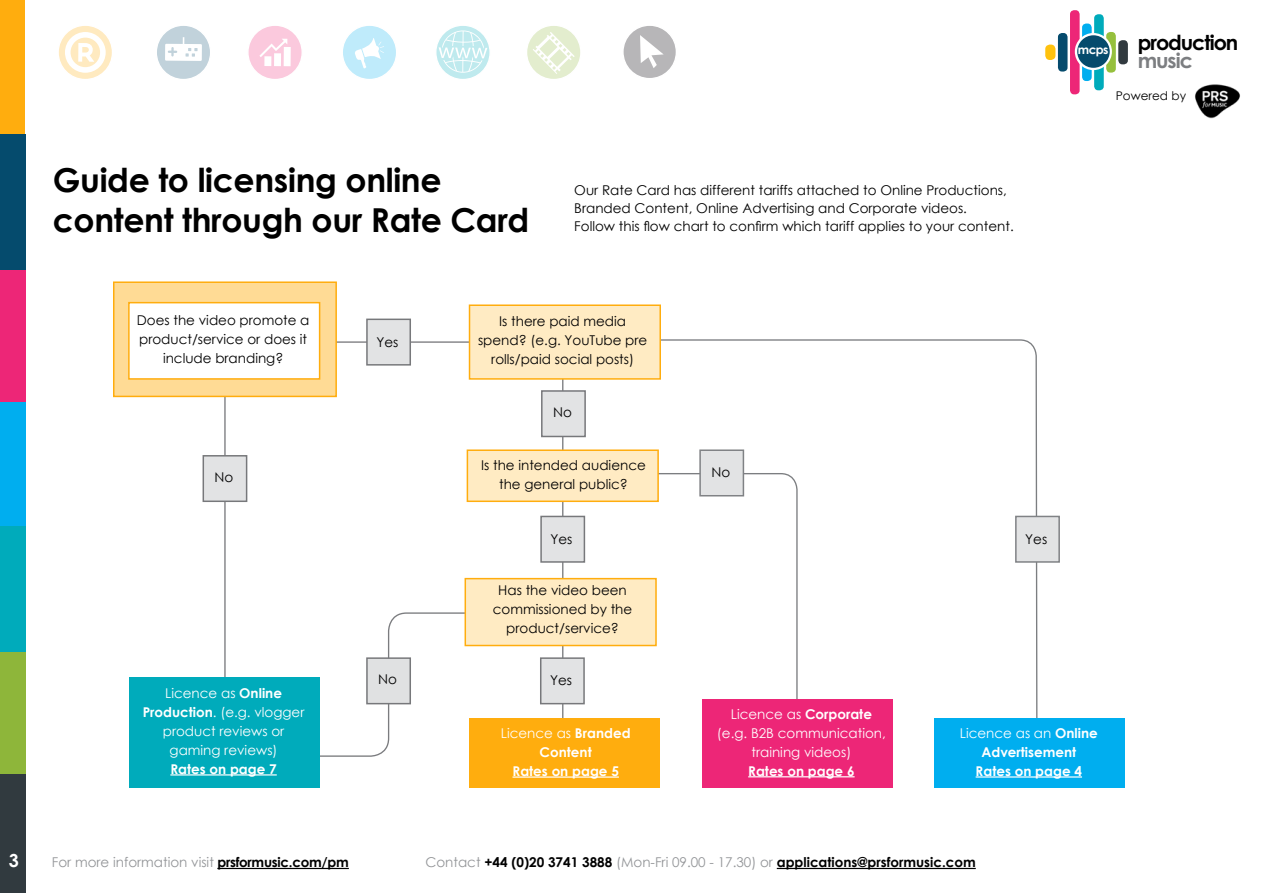
<style>
.page{position:relative;width:1263px;height:893px;background:#fff}
.page>*{position:absolute;margin:0;border:0;box-sizing:border-box;transform-origin:0 0}
.t1{font:700 33px/39.6px "Century Gothic";letter-spacing:-.01em;color:#000}
.t2{font:700 20.7px "Century Gothic";letter-spacing:-.05em;color:#000}
.t3{font:700 20.7px "Century Gothic";letter-spacing:-.05em;color:#7c7e81}
.t4{font:700 18px "Century Gothic";color:#fff}
.t5{font:13.5px/18.9px "Century Gothic";color:#000;text-align:center}
.t6{font:13.5px/18.9px "Century Gothic";color:#fff;text-align:center}
.t7{font:700 13.5px/18.9px "Century Gothic";color:#fff;text-align:center}
.t8{font:700 13.5px "Century Gothic";color:#000}
.t9{font:13.5px "Century Gothic";color:#939598}
.t10{font:700 12.15px "Century Gothic";color:#fff}
.t11{font:12px "Century Gothic";color:#000}
.s1{font-weight:700}
.s2{font-weight:400}
.s3{font-weight:700;color:#000}
.s4{font-weight:400;color:#939598}
</style>
<div class="page">
<div style="left:0;top:0;width:25px;height:140px;background:#ffad0e"></div>
<div style="left:0;top:269px;width:25px;height:136px;background:#ed2677"></div>
<div style="left:0;top:402px;width:25px;height:128px;background:#00aeef"></div>
<div style="left:0;top:526px;width:25px;height:135px;background:#00abbb"></div>
<div style="left:0;top:652px;width:26px;height:127px;background:#8eb63a"></div>
<div style="left:0;top:135px;width:25px;height:135px;background:#054b6d"></div>
<div style="left:0;top:774px;width:25px;height:119px;background:#313a3f"></div>
<hr style="left:224px;top:365px;width:2px;height:349px;background:#7b7c7f">
<hr style="left:312px;top:341px;width:264px;height:2px;background:#7b7c7f">
<div style="left:113px;top:281px;width:224px;height:116px;background:#ffdb95;border:2px solid #ffad0e"></div>
<hr style="left:217px;top:868px;width:132px;height:1px;background:#000">
<hr style="left:777px;top:868px;width:199px;height:1px;background:#000">
<div style="left:1070px;top:10px;width:9px;height:84px;background:#ed2677;border-radius:4px"></div>
<div style="left:1082px;top:24px;width:10px;height:57px;background:#00aeef;border-radius:4px"></div>
<div style="left:1094px;top:14px;width:10px;height:76px;background:#00abbb;border-radius:4px"></div>
<div style="left:1106px;top:32px;width:10px;height:41px;background:#96c03d;border-radius:4px"></div>
<div style="left:1058px;top:33px;width:9px;height:39px;background:#054b6d;border-radius:4px"></div>
<div style="left:1118px;top:40px;width:10px;height:24px;background:#313a3f;border-radius:4px"></div>
<svg style="left:1075px;top:33px;width:37px;height:37px"></svg>
<div style="left:1077px;top:35px;width:33px;height:33px;background:#054b6d;border-radius:50%"></div>
<div style="left:1045px;top:45px;width:10px;height:15px;background:#ffc20e;border-radius:5px"></div>
<img style="left:1195px;top:84px;width:45px;height:35px">
<svg style="left:320px;top:612px;width:205px;height:145px"></svg>
<svg style="left:661px;top:339px;width:377px;height:379px"></svg>
<hr style="left:562px;top:358px;width:1px;height:375px;background:#7b7c7f">
<svg style="left:561px;top:472px;width:237px;height:246px"></svg>
<div style="left:469px;top:304px;width:192px;height:76px;background:#ffebc3;border:2px solid #ffad0e"></div>
<div style="left:128px;top:302px;width:192px;height:78px;background:#fff;border:2px solid #ffad0e"></div>
<div style="left:934px;top:718px;width:191px;height:69px;background:#00aeef"></div>
<hr style="left:976px;top:776px;width:106px;height:2px;background:#fff">
<div style="left:467px;top:449px;width:192px;height:53px;background:#ffebc3;border:2px solid #ffad0e"></div>
<div style="left:464px;top:578px;width:193px;height:68px;background:#ffebc3;border:2px solid #ffad0e"></div>
<div style="left:469px;top:718px;width:191px;height:69px;background:#ffad0e"></div>
<hr style="left:512px;top:776px;width:107px;height:2px;background:#fff">
<div style="left:702px;top:699px;width:191px;height:88px;background:#ed2677"></div>
<hr style="left:748px;top:776px;width:107px;height:1px;background:#fff">
<div style="left:129px;top:677px;width:191px;height:110px;background:#00abbb"></div>
<hr style="left:170px;top:774px;width:107px;height:1px;background:#fff">
<div style="left:366px;top:319px;width:45px;height:47px;background:#e2e3e4;border:2px solid #77787b"></div>
<div style="left:366px;top:657px;width:45px;height:47px;background:#e0e1e2;border:2px solid #77787b"></div>
<div style="left:541px;top:390px;width:45px;height:47px;background:#e2e3e4;border:2px solid #77787b"></div>
<div style="left:540px;top:516px;width:45px;height:47px;background:#e2e3e4;border:2px solid #77787b"></div>
<div style="left:540px;top:657px;width:45px;height:47px;background:#e2e3e4;border:2px solid #77787b"></div>
<div style="left:699px;top:449px;width:45px;height:47px;background:#e2e3e4;border:2px solid #808285"></div>
<div style="left:1015px;top:516px;width:45px;height:47px;background:#e2e3e4;border:2px solid #808285"></div>
<div style="left:203px;top:455px;width:44px;height:47px;background:#e2e3e4;border:2px solid #77787b"></div>
<div style="left:156px;top:25px;width:55px;height:55px;background:#c1d2db;border-radius:50%"></div>
<div style="left:155px;top:24px;width:56px;height:56px;border:1px solid #fff;border-radius:50%"></div>
<div style="left:165px;top:44px;width:37px;height:17px;background:#fff"></div>
<svg style="left:168px;top:47px;width:9px;height:10px"></svg>
<svg style="left:183px;top:37px;width:15px;height:20px"></svg>
<svg style="left:436px;top:25px;width:54px;height:55px"></svg>
<div style="left:435px;top:24px;width:56px;height:56px;border:1px solid #fff;border-radius:50%"></div>
<svg style="left:439px;top:30px;width:48px;height:43px"></svg>
<svg style="left:526px;top:25px;width:55px;height:55px"></svg>
<div style="left:526px;top:24px;width:56px;height:56px;border:1px solid #fff;border-radius:50%"></div>
<svg style="left:533px;top:32px;width:42px;height:42px"></svg>
<div style="left:342px;top:25px;width:55px;height:55px;background:#bfebfb;border-radius:50%"></div>
<div style="left:341px;top:24px;width:56px;height:56px;border:1px solid #fff;border-radius:50%"></div>
<svg style="left:355px;top:38px;width:29px;height:31px"></svg>
<div style="left:623px;top:25px;width:53px;height:54px;background:#b7b6b8;border-radius:50%"></div>
<div style="left:622px;top:24px;width:55px;height:55px;border:1px solid #fff;border-radius:50%"></div>
<svg style="left:640px;top:35px;width:24px;height:33px"></svg>
<div style="left:248px;top:25px;width:54px;height:55px;background:#fbc9dd;border-radius:50%"></div>
<div style="left:247px;top:24px;width:56px;height:56px;border:1px solid #fff;border-radius:50%"></div>
<svg style="left:259px;top:39px;width:32px;height:27px"></svg>
<svg style="left:58px;top:25px;width:55px;height:55px"></svg>
<div style="left:57px;top:24px;width:56px;height:56px;border:1px solid #fff;border-radius:50%"></div>
<svg style="left:65px;top:32px;width:41px;height:41px"></svg>
<h1 class="t1" style="left:53px;top:159px;width:478px">Guide to licensing online content through our Rate Card</h1>
<p class="t5" style="left:574px;top:181px;width:441px;line-height:18px;text-align:left">Our Rate Card has different tariffs attached to Online Productions,<br>Branded Content, Online Advertising and Corporate videos.<br>Follow this flow chart to confirm which tariff applies to your content.</p>
<p class="t10" style="left:1078px;top:41px;width:32px">mcps</p>
<h2 class="t2" style="left:1138px;top:27px;width:102px">production</h2>
<h2 class="t3" style="left:1138px;top:45px;width:57px">music</h2>
<p class="t11" style="left:1116px;top:88px;width:72px">Powered by</p>
<p class="t5" style="left:137px;top:311px;width:174px">Does the video promote a product/service or does it include branding?</p>
<p class="t5" style="left:478px;top:312px;width:171px">Is there paid media spend? (e.g. YouTube pre rolls/paid social posts)</p>
<p class="t5" style="left:376px;top:332px;width:24px">Yes</p>
<p class="t5" style="left:215px;top:468px;width:20px">No</p>
<p class="t6" style="left:143px;top:683px;width:163px">Licence as <span class="s1">Online<br>Production</span>. (e.g. vlogger product reviews or gaming reviews)</p>
<p class="t7" style="left:170px;top:759px;width:108px">Rates on page 7</p>
<p class="t5" style="left:378px;top:670px;width:20px">No</p>
<p class="t5" style="left:553px;top:403px;width:20px">No</p>
<p class="t5" style="left:481px;top:455px;width:166px">Is the intended audience the general public?</p>
<p class="t5" style="left:550px;top:529px;width:24px">Yes</p>
<p class="t5" style="left:493px;top:581px;width:141px">Has the video been commissioned by the product/service?</p>
<p class="t5" style="left:550px;top:671px;width:24px">Yes</p>
<p class="t7" style="left:501px;top:723px;width:131px"><span class="s2">Licence as</span> Branded<br>Content<br>Rates on page 5</p>
<p class="t5" style="left:711px;top:462px;width:20px">No</p>
<p class="t6" style="left:717px;top:704px;width:170px">Licence as <span class="s1">Corporate </span>(e.g. B2B communication, training videos)</p>
<p class="t7" style="left:748px;top:761px;width:108px">Rates on page 6</p>
<p class="t5" style="left:1025px;top:529px;width:24px">Yes</p>
<p class="t7" style="left:960px;top:723px;width:139px"><span class="s2">Licence as an</span> Online<br>Advertisement<br>Rates on page 4</p>
<h3 class="t4" style="left:9px;top:847px;width:12px">3</h3>
<p class="t9" style="left:52px;top:853px;width:298px">For more information visit <span class="s3">prsformusic.com/pm</span></p>
<p class="t8" style="left:425px;top:852px;width:552px"><span class="s4">Contact</span> +44 (0)20 3741 3888 <span class="s4">(Mon-Fri 09.00 - 17.30) or</span> applications@prsformusic.com</p>
</div>
